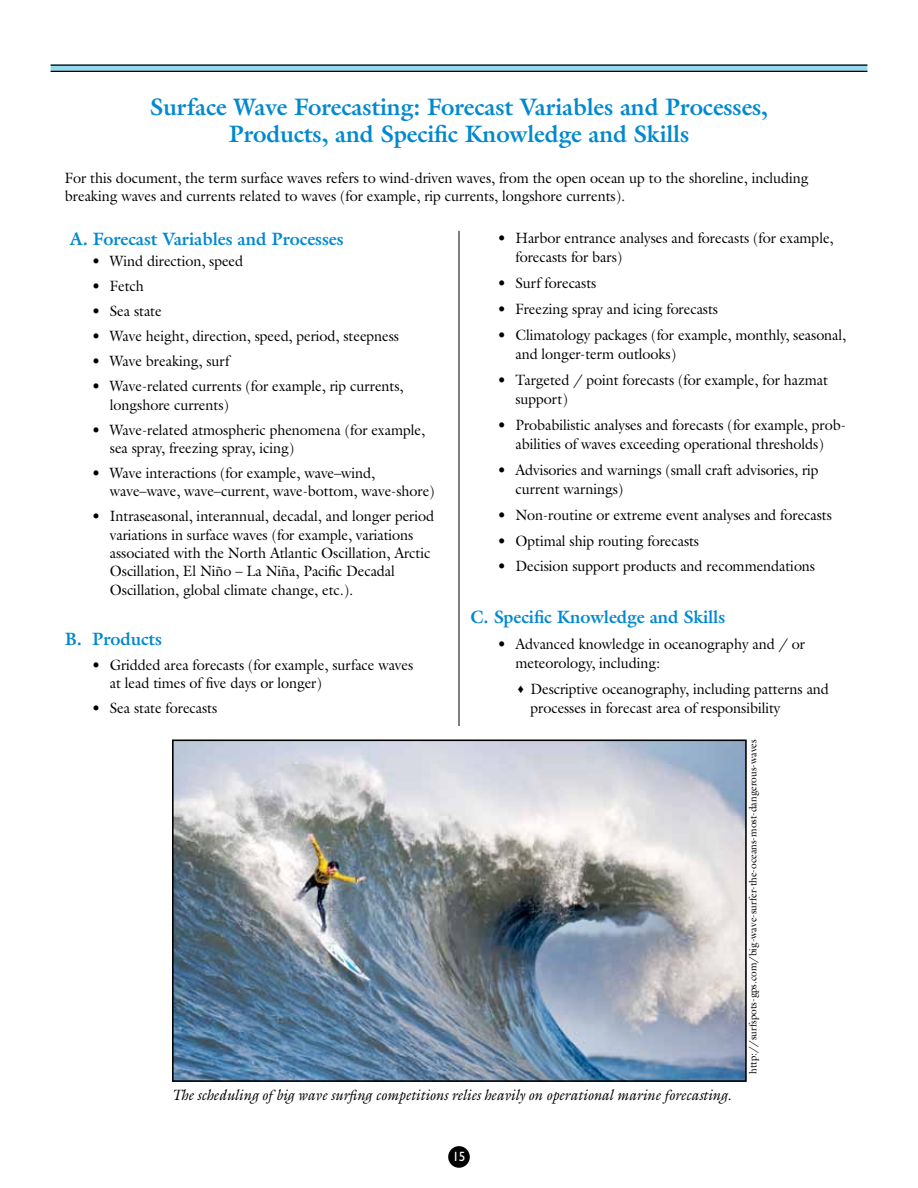
<style>
.page{position:relative;width:918px;height:1188px;background:#fff}
.page>*{position:absolute;margin:0;border:0;box-sizing:border-box;transform-origin:0 0}
.t1{font:700 24px/27px "Galliard";letter-spacing:-.005em;color:#0089cf;text-align:center;scale:.96 1}
.t2{font:700 18px "Galliard";letter-spacing:-.005em;color:#0089cf;scale:.96 1}
.t3{font:15px/18.3px "Galliard";letter-spacing:-.005em;color:#000;scale:.96 1}
.t4{font:italic 15px "Galliard";letter-spacing:-.005em;color:#000;scale:.96 1}
.t5{font:13.5px "Gill Sans";color:#fff}
.t6{font:10.5px "Galliard";color:#000;scale:.96 1}
</style>
<div class="page">
<div style="left:448px;top:1146px;width:22px;height:22px;background:#000;border-radius:50%"></div>
<svg style="left:51px;top:66px;width:816px;height:5px;background:#90cde1"></svg>
<hr style="left:51px;top:64px;width:816px;height:2px;background:#000">
<hr style="left:51px;top:71px;width:816px;height:1px;background:#000">
<img style="left:175px;top:743px;width:569px;height:336px">
<div style="left:172px;top:740px;width:575px;height:342px;border:2px solid #000"></div>
<hr style="left:459px;top:231px;width:1px;height:495px;background:#000">
<h1 class="t1" style="left:150px;top:93px;width:646px">Surface Wave Forecasting: Forecast Variables and Processes,<br>Products, and Specific Knowledge and Skills</h1>
<p class="t3" style="left:65px;top:169px;width:776px">For this document, the term surface waves refers to wind-driven waves, from the open ocean up to the shoreline, including breaking waves and currents related to waves (for example, rip currents, longshore currents).</p>
<p class="t2" style="left:70px;top:227px;width:287px">A. Forecast Variables and Processes</p>
<p class="t3" style="left:92px;top:251px;width:159px">• Wind direction, speed</p>
<p class="t3" style="left:92px;top:277px;width:56px">• Fetch</p>
<p class="t3" style="left:92px;top:302px;width:74px">• Sea state</p>
<p class="t3" style="left:92px;top:327px;width:322px">• Wave height, direction, speed, period, steepness</p>
<p class="t3" style="left:92px;top:352px;width:145px">• Wave breaking, surf</p>
<p class="t3" style="left:110px;top:377px;width:307px;text-indent:-18px">• Wave-related currents (for example, rip currents, longshore currents)</p>
<p class="t3" style="left:110px;top:420px;width:330px;text-indent:-18px">• Wave-related atmospheric phenomena (for example, sea spray, freezing spray, icing)</p>
<p class="t3" style="left:110px;top:464px;width:340px;text-indent:-18px">• Wave interactions (for example, wave–wind, wave–wave, wave–current, wave-bottom, wave-shore)</p>
<p class="t3" style="left:110px;top:507px;width:339px;text-indent:-18px">• Intraseasonal, interannual, decadal, and longer period variations in surface waves (for example, variations associated with the North Atlantic Oscillation, Arctic Oscillation, El Niño – La Niña, Pacific Decadal Oscillation, global climate change, etc.).</p>
<p class="t2" style="left:65px;top:627px;width:103px">B. Products</p>
<p class="t3" style="left:110px;top:655px;width:318px;text-indent:-18px">• Gridded area forecasts (for example, surface waves at lead times of five days or longer)</p>
<p class="t3" style="left:92px;top:699px;width:132px">• Sea state forecasts</p>
<p class="t3" style="left:515px;top:228px;width:333px;line-height:19.2px;text-indent:-18px">• Harbor entrance analyses and forecasts (for example, forecasts for bars)</p>
<p class="t3" style="left:497px;top:273px;width:105px">• Surf forecasts</p>
<p class="t3" style="left:497px;top:299px;width:231px">• Freezing spray and icing forecasts</p>
<p class="t3" style="left:515px;top:325px;width:346px;line-height:19.2px;text-indent:-18px">• Climatology packages (for example, monthly, seasonal, and longer-term outlooks)</p>
<p class="t3" style="left:515px;top:370px;width:327px;line-height:19.2px;text-indent:-18px">• Targeted / point forecasts (for example, for hazmat support)</p>
<p class="t3" style="left:497px;top:415px;width:365px;line-height:19.2px;text-align:center">• Probabilistic analyses and forecasts (for example, prob&shy;abilities of waves exceeding operational thresholds)</p>
<p class="t3" style="left:515px;top:460px;width:317px;line-height:19.2px;text-indent:-18px">• Advisories and warnings (small craft advisories, rip current warnings)</p>
<p class="t3" style="left:497px;top:505px;width:350px">• Non-routine or extreme event analyses and forecasts</p>
<p class="t3" style="left:497px;top:531px;width:212px">• Optimal ship routing forecasts</p>
<p class="t3" style="left:497px;top:557px;width:332px">• Decision support products and recommendations</p>
<p class="t2" style="left:470px;top:605px;width:267px">C. Specific Knowledge and Skills</p>
<p class="t3" style="left:515px;top:634px;width:303px;line-height:19.2px;text-indent:-18px">• Advanced knowledge in oceanography and / or meteorology, including:</p>
<p class="t3" style="left:530px;top:679px;width:313px;line-height:19.2px;text-indent:-13px">♦ Descriptive oceanography, including patterns and processes in forecast area of responsibility</p>
<p class="t6" style="left:746px;top:1074px;width:350px;rotate:-90deg">http://surfspots-gps.com/big-wave-surfer-the-oceans-most-dangerous-waves</p>
<p class="t4" style="left:172px;top:1085px;width:584px">The scheduling of big wave surfing competitions relies heavily on operational marine forecasting.</p>
<p class="t5" style="left:452px;top:1148px;width:15px">15</p>
</div>
